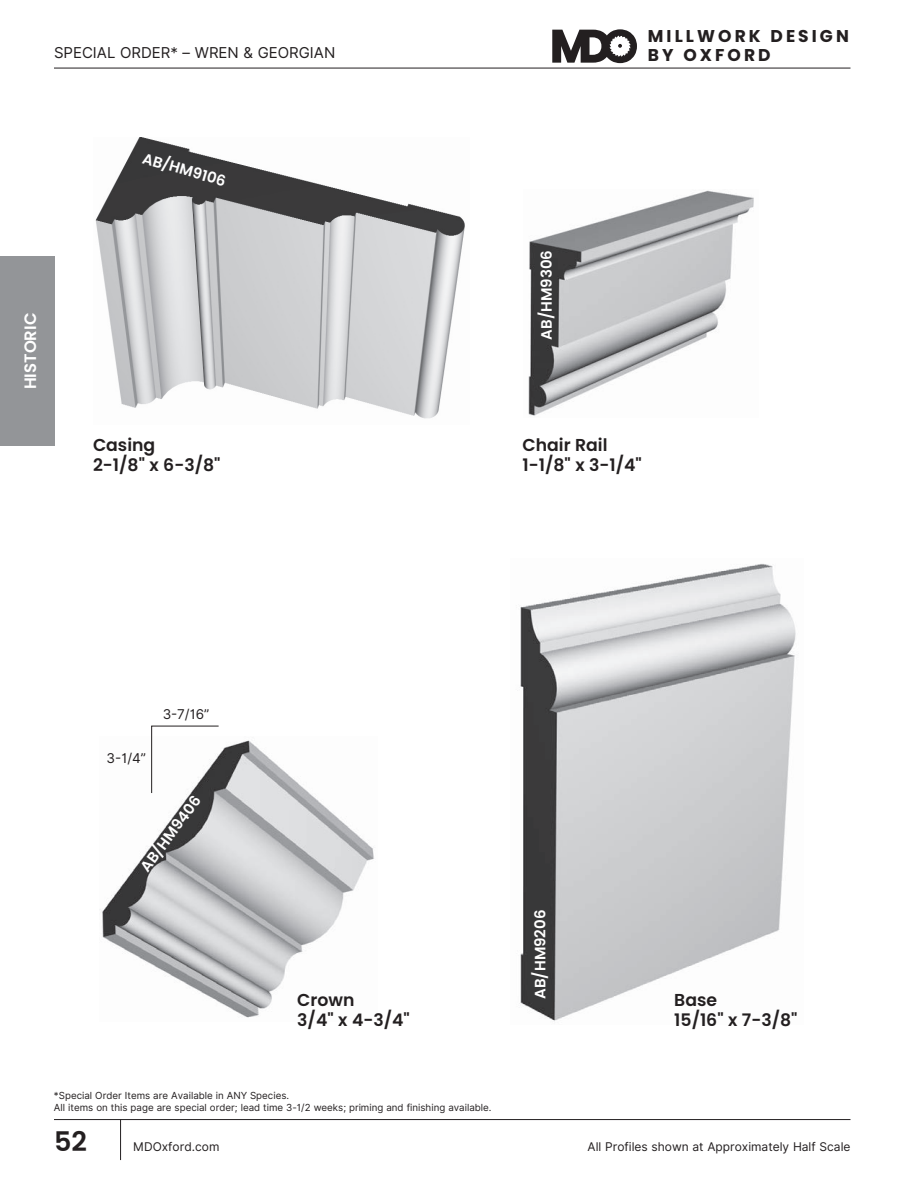
<style>
.page{position:relative;width:918px;height:1188px;background:#fff}
.page>*{position:absolute;margin:0;border:0;box-sizing:border-box;transform-origin:0 0}
.t1{font:600 27px "Poppins";color:#231f20}
.t2{font:600 17.25px/20.7px "Poppins";color:#231f20}
.t3{font:700 17.1px/19.4px "Poppins";letter-spacing:.18em;color:#231f20}
.t4{font:600 16.5px "Poppins";color:#fff}
.t5{font:600 15px "Poppins";color:#fff}
.t6{font:15px "Inter";color:#231f20}
.t7{font:13.5px "Inter";color:#231f20}
.t8{font:12px "Inter";color:#231f20}
.t9{font:9.75px/11.7px "Inter";color:#231f20}
</style>
<div class="page">
<hr style="left:54px;top:68px;width:797px;height:1px;background:#231f20">
<hr style="left:54px;top:1119px;width:797px;height:1px;background:#231f20">
<hr style="left:120px;top:1120px;width:1px;height:40px;background:#231f20">
<svg style="left:552px;top:29px;width:85px;height:34px"></svg>
<img style="left:528px;top:190px;width:226px;height:226px">
<img style="left:95px;top:137px;width:370px;height:282px">
<img style="left:519px;top:564px;width:277px;height:457px">
<img style="left:100px;top:740px;width:274px;height:278px">
<div style="left:0;top:256px;width:54px;height:189px;background:#939598"></div>
<svg style="left:151px;top:725px;width:68px;height:69px"></svg>
<h3 class="t6" style="left:54px;top:41px;width:283px">SPECIAL ORDER* – WREN &amp; GEORGIAN</h3>
<h3 class="t5" style="left:145px;top:149px;width:85px;rotate:16deg">A B/H M9106</h3>
<h3 class="t4" style="left:20px;top:389px;width:78px;rotate:-90deg">HISTORIC</h3>
<h2 class="t2" style="left:93px;top:435px;width:129px">Casing<br>2-1/8" x 6-3/8"</h2>
<h3 class="t5" style="left:538px;top:340px;width:91px;rotate:-90deg">AB/HM9306</h3>
<h3 class="t3" style="left:648px;top:27px;width:203px">MILLWORK DESIGN<br>BY OXFORD</h3>
<h2 class="t2" style="left:523px;top:435px;width:121px">Chair Rail<br>1-1/8" x 3-1/4"</h2>
<h3 class="t7" style="left:107px;top:748px;width:41px">3-1/4”</h3>
<h3 class="t7" style="left:163px;top:705px;width:48px">3-7/16”</h3>
<h3 class="t5" style="left:136px;top:864px;width:90px;rotate:-53deg">A B/H M9406</h3>
<h2 class="t2" style="left:297px;top:990px;width:114px">Crown<br>3/4" x 4-3/4"</h2>
<p class="t9" style="left:54px;top:1090px;width:439px">*Special Order Items are Available in ANY Species.<br>All items on this page are special order; lead time 3-1/2 weeks; priming and finishing available.</p>
<h1 class="t1" style="left:54px;top:1126px;width:34px">52</h1>
<p class="t8" style="left:133px;top:1140px;width:88px">MDOxford.com</p>
<h3 class="t5" style="left:531px;top:999px;width:91px;rotate:-90deg">AB/HM9206</h3>
<h2 class="t2" style="left:674px;top:990px;width:125px">Base<br>15/16" x 7-3/8"</h2>
<p class="t8" style="left:588px;top:1138px;width:264px">All Profiles shown at Approximately Half Scale</p>
</div>
